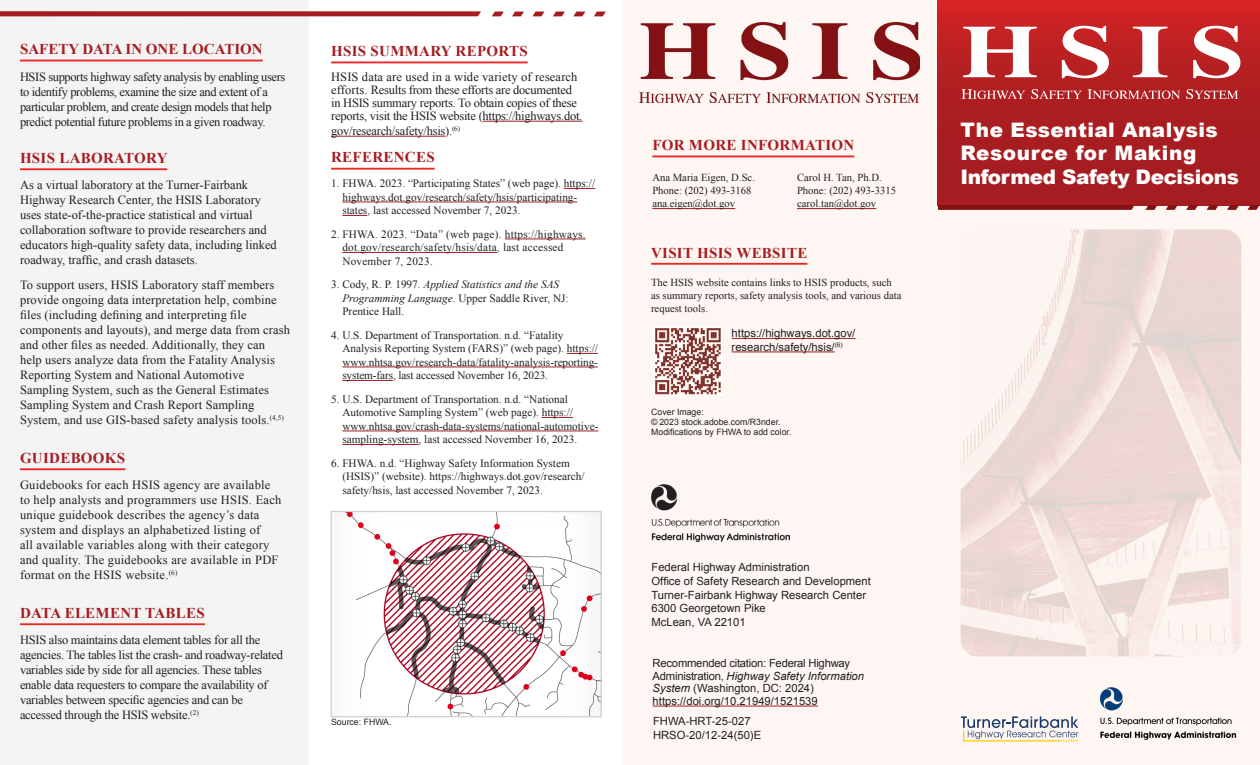
<style>
.page{position:relative;width:1260px;height:765px;background:#fff}
.page>*{position:absolute;margin:0;border:0;box-sizing:border-box;transform-origin:0 0}
.t1{font:900 20px/23.8px "Arial";letter-spacing:.02em;color:#fff}
.t2{font:700 15px "Times New Roman";letter-spacing:.02em;color:#a61d21}
.t3{font:700 15px "Times New Roman";color:#a61d21}
.t4{font:12.5px/15px "Times New Roman";color:#231f20}
.t5{font:12.5px/15px "Times New Roman";letter-spacing:-.02em;color:#231f20}
.t6{font:12.5px/15px "Times New Roman";letter-spacing:.02em;color:#231f20}
.t7{font:12.5px/15px "Times New Roman";letter-spacing:-.03em;color:#231f20}
.t8{font:11.25px/13.5px "Times New Roman";color:#231f20}
.t9{font:11.25px/12.5px "Arial";color:#231f20}
.t10{font:11.25px/13.5px "Times New Roman";letter-spacing:.02em;color:#231f20}
.t11{font:10.75px/13px "Times New Roman";color:#231f20}
.t12{font:8.75px/10px "Arial";color:#231f20}
.s1{font-style:italic}
</style>
<div class="page">
<div style="left:0;top:0;width:309px;height:765px;background:#f4f4f5"></div>
<div style="left:622px;top:0;width:638px;height:765px;background:#fef6f2"></div>
<svg style="left:0;top:11px;width:481px;height:5px;background:#aa2a2e"></svg>
<svg style="left:492px;top:12px;width:12px;height:4px"></svg>
<svg style="left:512px;top:12px;width:12px;height:4px"></svg>
<svg style="left:532px;top:12px;width:12px;height:4px"></svg>
<svg style="left:553px;top:12px;width:12px;height:4px"></svg>
<svg style="left:573px;top:12px;width:12px;height:4px"></svg>
<svg style="left:594px;top:12px;width:12px;height:4px"></svg>
<img style="left:961px;top:230px;width:280px;height:426px">
<div style="left:938px;top:0;width:322px;height:205px;background:linear-gradient(to bottom,#ca2424,#9c1b20)"></div>
<hr style="left:653px;top:706px;width:165px;height:1px;background:#a51d21">
<hr style="left:20px;top:60px;width:243px;height:1px;background:#ea2824">
<hr style="left:20px;top:168px;width:147px;height:2px;background:#ea2824">
<hr style="left:20px;top:468px;width:105px;height:2px;background:#ea2824">
<hr style="left:20px;top:623px;width:185px;height:2px;background:#ea2824">
<hr style="left:331px;top:62px;width:197px;height:1px;background:#ea2824">
<hr style="left:483px;top:121px;width:99px;height:1px;background:#a51d21">
<hr style="left:331px;top:136px;width:114px;height:1px;background:#a51d21">
<hr style="left:331px;top:168px;width:104px;height:2px;background:#ea2824">
<hr style="left:564px;top:188px;width:31px;height:1px;background:#a51d21">
<hr style="left:342px;top:202px;width:235px;height:1px;background:#a51d21">
<svg style="left:342px;top:215px;width:25px;height:1px"></svg>
<hr style="left:505px;top:239px;width:81px;height:1px;background:#a51d21">
<hr style="left:342px;top:252px;width:155px;height:1px;background:#a51d21">
<hr style="left:567px;top:353px;width:31px;height:1px;background:#a51d21">
<hr style="left:342px;top:367px;width:256px;height:1px;background:#a51d21">
<hr style="left:342px;top:380px;width:51px;height:1px;background:#a51d21">
<hr style="left:542px;top:417px;width:31px;height:1px;background:#a51d21">
<hr style="left:342px;top:431px;width:256px;height:1px;background:#a51d21">
<hr style="left:342px;top:444px;width:77px;height:1px;background:#a51d21">
<img style="left:346px;top:513px;width:254px;height:202px">
<div style="left:331px;top:511px;width:271px;height:206px;border:1px solid #cfd0cf"></div>
<hr style="left:652px;top:208px;width:83px;height:1px;background:#a51d21">
<hr style="left:797px;top:208px;width:79px;height:1px;background:#a51d21">
<hr style="left:652px;top:156px;width:202px;height:1px;background:#ea2824">
<img style="left:651px;top:485px;width:138px;height:57px">
<img style="left:639px;top:22px;width:281px;height:80px">
<svg style="left:963px;top:27px;width:74px;height:50px"></svg>
<svg style="left:1062px;top:26px;width:47px;height:52px"></svg>
<svg style="left:1133px;top:27px;width:34px;height:50px"></svg>
<svg style="left:1193px;top:26px;width:47px;height:52px"></svg>
<svg style="left:961px;top:89px;width:64px;height:10px"></svg>
<svg style="left:1031px;top:89px;width:149px;height:10px"></svg>
<svg style="left:1186px;top:89px;width:52px;height:10px"></svg>
<hr style="left:732px;top:338px;width:123px;height:1px;background:#a51d21">
<hr style="left:732px;top:352px;width:103px;height:1px;background:#a51d21">
<hr style="left:651px;top:263px;width:156px;height:2px;background:#ea2824">
<img style="left:654px;top:326px;width:69px;height:70px">
<svg style="left:938px;top:205px;width:197px;height:5px"></svg>
<svg style="left:1145px;top:205px;width:12px;height:5px"></svg>
<svg style="left:1166px;top:205px;width:12px;height:5px"></svg>
<svg style="left:1186px;top:205px;width:12px;height:5px"></svg>
<svg style="left:1207px;top:205px;width:12px;height:5px"></svg>
<svg style="left:1227px;top:205px;width:12px;height:5px"></svg>
<svg style="left:1248px;top:205px;width:11px;height:5px"></svg>
<img style="left:1100px;top:687px;width:137px;height:53px">
<svg style="left:961px;top:716px;width:117px;height:26px"></svg>
<h1 class="t3" style="left:20px;top:39px;width:244px">SAFETY DATA IN ONE LOCATION</h1>
<p class="t7" style="left:20px;top:69px;width:267px">HSIS supports highway safety analysis by enabling users to identify problems, examine the size and extent of a particular problem, and create design models that help predict potential future problems in a given roadway.</p>
<h1 class="t2" style="left:20px;top:148px;width:149px">HSIS LABORATORY</h1>
<p class="t4" style="left:20px;top:177px;width:258px">As a virtual laboratory at the Turner-Fairbank Highway Research Center, the HSIS Laboratory uses state-of-the-practice statistical and virtual collaboration software to provide researchers and educators high-quality safety data, including linked roadway, traffic, and crash datasets.</p>
<p class="t4" style="left:20px;top:277px;width:272px">To support users, HSIS Laboratory staff members provide ongoing data interpretation help, combine files (including defining and interpreting file components and layouts), and merge data from crash and other files as needed. Additionally, they can<br>help users analyze data from the Fatality Analysis Reporting System and National Automotive Sampling System, such as the General Estimates Sampling System and Crash Report Sampling System, and use GIS-based safety analysis tools.<sup>(4,5)</sup></p>
<h1 class="t2" style="left:20px;top:448px;width:107px">GUIDEBOOKS</h1>
<p class="t6" style="left:20px;top:477px;width:263px">Guidebooks for each HSIS agency are available to help analysts and programmers use HSIS. Each unique guidebook describes the agency’s data system and displays an alphabetized listing of<br>all available variables along with their category and quality. The guidebooks are available in PDF format on the HSIS website.<sup>(6)</sup></p>
<h1 class="t2" style="left:20px;top:603px;width:186px">DATA ELEMENT TABLES</h1>
<p class="t5" style="left:20px;top:632px;width:265px">HSIS also maintains data element tables for all the agencies. The tables list the crash- and roadway-related variables side by side for all agencies. These tables enable data requesters to compare the availability of variables between specific agencies and can be accessed through the HSIS website.<sup>(2)</sup></p>
<h1 class="t2" style="left:331px;top:41px;width:198px">HSIS SUMMARY REPORTS</h1>
<p class="t5" style="left:331px;top:70px;width:253px;line-height:13.1px">HSIS data are used in a wide variety of research efforts. Results from these efforts are documented in HSIS summary reports. To obtain copies of these reports, visit the HSIS website (https://highways.dot.</p>
<p class="t5" style="left:331px;top:123px;width:131px">gov/research/safety/hsis).<sup>(6)</sup></p>
<h1 class="t2" style="left:331px;top:147px;width:105px">REFERENCES</h1>
<p class="t8" style="left:342px;top:177px;width:254px;text-indent:-11px">1. FHWA. 2023. “Participating States” (web page). https:// highways.dot.gov/research/safety/hsis/participating&shy;states, last accessed November 7, 2023.</p>
<p class="t10" style="left:342px;top:227px;width:245px;text-indent:-11px">2. FHWA. 2023. “Data” (web page). https://highways. dot.gov/research/safety/hsis/data, last accessed<br>November 7, 2023.</p>
<p class="t8" style="left:342px;top:278px;width:228px;text-indent:-11px">3. Cody, R. P. 1997. <span class="s1">Applied Statistics and the SAS<br>Programming Language</span>. Upper Saddle River, NJ:<br>Prentice Hall.</p>
<p class="t8" style="left:342px;top:328px;width:257px;text-indent:-11px">4. U.S. Department of Transportation. n.d. “Fatality Analysis Reporting System (FARS)” (web page). https:// www.nhtsa.gov/research-data/fatality-analysis-reporting&shy;system-fars, last accessed November 16, 2023.</p>
<p class="t8" style="left:342px;top:392px;width:258px;text-indent:-11px">5. U.S. Department of Transportation. n.d. “National Automotive Sampling System” (web page). https:// www.nhtsa.gov/crash-data-systems/national-automotive&shy;sampling-system, last accessed November 16, 2023.</p>
<p class="t8" style="left:342px;top:456px;width:244px;text-indent:-11px">6. FHWA. n.d. “Highway Safety Information System (HSIS)” (website). https://highways.dot.gov/research/ safety/hsis, last accessed November 7, 2023.</p>
<p class="t12" style="left:331px;top:717px;width:62px">Source: FHWA.</p>
<h1 class="t2" style="left:652px;top:135px;width:204px">FOR MORE INFORMATION</h1>
<h2 class="t11" style="left:652px;top:171px;width:104px">Ana Maria Eigen, D.Sc.</h2>
<p class="t11" style="left:652px;top:184px;width:101px">Phone: (202) 493-3168</p>
<p class="t11" style="left:652px;top:197px;width:84px">ana.eigen@dot.gov</p>
<h2 class="t11" style="left:797px;top:171px;width:86px">Carol H. Tan, Ph.D.</h2>
<p class="t11" style="left:797px;top:184px;width:101px">Phone: (202) 493-3315</p>
<p class="t11" style="left:797px;top:197px;width:81px">carol.tan@dot.gov</p>
<h1 class="t2" style="left:651px;top:242px;width:158px">VISIT HSIS WEBSITE</h1>
<p class="t11" style="left:651px;top:276px;width:252px">The HSIS website contains links to HSIS products, such as summary reports, safety analysis tools, and various data request tools.</p>
<p class="t9" style="left:732px;top:327px;width:125px;line-height:13.5px">https://highways.dot.gov/ research/safety/hsis/<sup>(6)</sup></p>
<p class="t12" style="left:651px;top:407px;width:142px">Cover Image:<br>© 2023 stock.adobe.com/R3nder.<br>Modifications by FHWA to add color.</p>
<p class="t9" style="left:651px;top:561px;width:160px">Federal Highway Administration</p>
<p class="t9" style="left:651px;top:575px;width:221px">Office of Safety Research and Development</p>
<p class="t9" style="left:651px;top:589px;width:216px">Turner-Fairbank Highway Research Center</p>
<p class="t9" style="left:651px;top:602px;width:116px">6300 Georgetown Pike</p>
<p class="t9" style="left:651px;top:616px;width:96px">McLean, VA 22101</p>
<p class="t9" style="left:653px;top:657px;width:213px">Recommended citation: Federal Highway Administration, <span class="s1">Highway Safety Information System</span> (Washington, DC: 2024) https://doi.org/10.21949/1521539</p>
<p class="t9" style="left:653px;top:715px;width:99px">FHWA-HRT-25-027</p>
<p class="t9" style="left:653px;top:729px;width:110px">HRSO-20/12-24(50)E</p>
<p class="t1" style="left:961px;top:117px;width:280px">The Essential Analysis<br>Resource for Making<br>Informed Safety Decisions</p>
</div>
